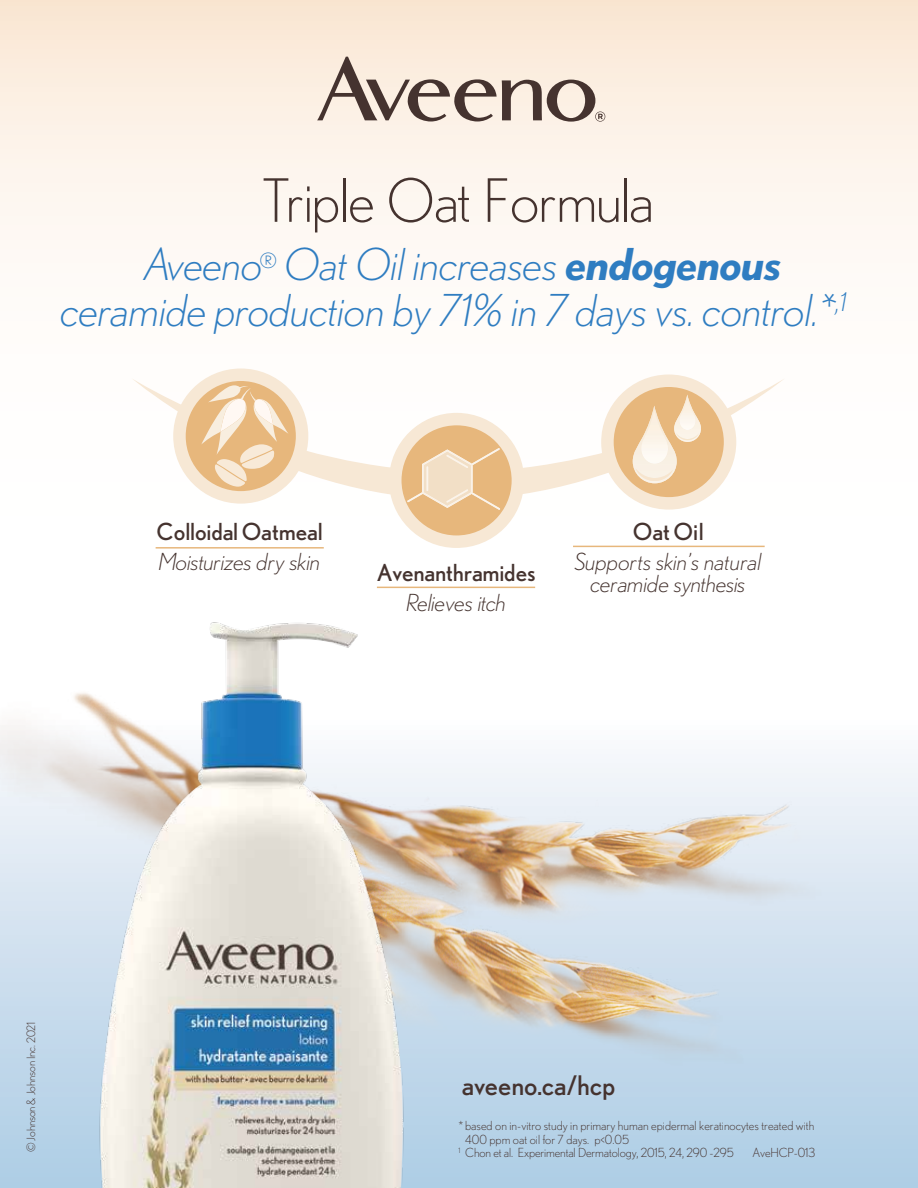
<style>
.page{position:relative;width:918px;height:1188px;background:#fff}
.page>*{position:absolute;margin:0;border:0;box-sizing:border-box;transform-origin:0 0}
.t1{font:300 59.55px "Nobel";letter-spacing:-.02em;color:#45332f}
.t2{font:italic 300 43.95px/45.9px "Nobel";letter-spacing:-.01em;color:#2f7dc1;text-align:center}
.t3{font:27px "Nobel";color:#45332f}
.t4{font:italic 300 23.55px/21.1px "Nobel";letter-spacing:-.015em;color:#45332f;text-align:center}
.t5{font:23.55px "Nobel";letter-spacing:-.005em;color:#45332f}
.t6{font:300 12.6px "Nobel";color:#45332f}
.t7{font:300 12.6px "Nobel";letter-spacing:-.015em;color:#47322e}
.t8{font:300 11.55px "Nobel";letter-spacing:-.015em;color:#45332f}
.s1{font-weight:700}
</style>
<div class="page">
<svg style="left:0;top:0;width:918px;height:249px"></svg>
<img style="left:0;top:499px;width:918px;height:689px">
<svg style="left:133px;top:379px;width:651px;height:117px"></svg>
<div style="left:173px;top:368px;width:135px;height:136px;background:#f7e8d5;border-radius:50%"></div>
<div style="left:186px;top:381px;width:110px;height:110px;background:#e7b77c;border-radius:50%"></div>
<svg style="left:201px;top:385px;width:88px;height:102px"></svg>
<div style="left:389px;top:413px;width:135px;height:135px;background:#f7e8d5;border-radius:50%"></div>
<svg style="left:401px;top:425px;width:111px;height:111px"></svg>
<div style="left:601px;top:374px;width:136px;height:136px;background:#f7e8d5;border-radius:50%"></div>
<svg style="left:613px;top:387px;width:111px;height:110px"></svg>
<img style="left:633px;top:406px;width:44px;height:77px">
<img style="left:641px;top:409px;width:27px;height:55px">
<img style="left:636px;top:469px;width:37px;height:12px">
<img style="left:674px;top:395px;width:27px;height:47px">
<img style="left:679px;top:397px;width:17px;height:33px">
<img style="left:676px;top:433px;width:23px;height:7px">
<hr style="left:156px;top:547px;width:168px;height:2px;background:#e7b77c">
<hr style="left:377px;top:587px;width:158px;height:1px;background:#e7b77c">
<hr style="left:573px;top:546px;width:192px;height:1px;background:#e7b77c">
<img style="left:77px;top:617px;width:362px;height:571px">
<svg style="left:317px;top:57px;width:288px;height:65px;background:#cec0b5"></svg>
<h1 class="t1" style="left:262px;top:166px;width:394px">Triple Oat Formula</h1>
<h2 class="t2" style="left:61px;top:241px;width:787px">Aveeno<sup>®</sup> Oat Oil increases <span class="s1">endogenous </span>ceramide production by 71% in 7 days vs. control.*<sup>,1</sup></h2>
<h3 class="t5" style="left:157px;top:518px;width:168px">Colloidal Oatmeal</h3>
<h3 class="t4" style="left:159px;top:551px;width:164px">Moisturizes dry skin</h3>
<h3 class="t5" style="left:377px;top:559px;width:160px">Avenanthramides</h3>
<h3 class="t4" style="left:406px;top:592px;width:102px">Relieves itch</h3>
<h3 class="t5" style="left:633px;top:518px;width:72px">Oat Oil</h3>
<h3 class="t4" style="left:575px;top:551px;width:188px">Supports skin’s natural ceramide synthesis</h3>
<p class="t8" style="left:24px;top:1152px;width:132px;rotate:-90deg">© Johnson &amp; Johnson Inc. 2021</p>
<h3 class="t3" style="left:462px;top:1069px;width:155px">aveeno.ca/hcp</h3>
<p class="t6" style="left:459px;top:1119px;width:357px">* based on in-vitro study in primary human epidermal keratinocytes treated with</p>
<p class="t6" style="left:465px;top:1132px;width:166px">400 ppm oat oil for 7 days. p&lt;0.05</p>
<p class="t6" style="left:459px;top:1146px;width:277px"><sup>1</sup> Chon et al. Experimental Dermatology, 2015, 24, 290 -295</p>
<p class="t7" style="left:753px;top:1146px;width:64px">AveHCP-013</p>
</div>
